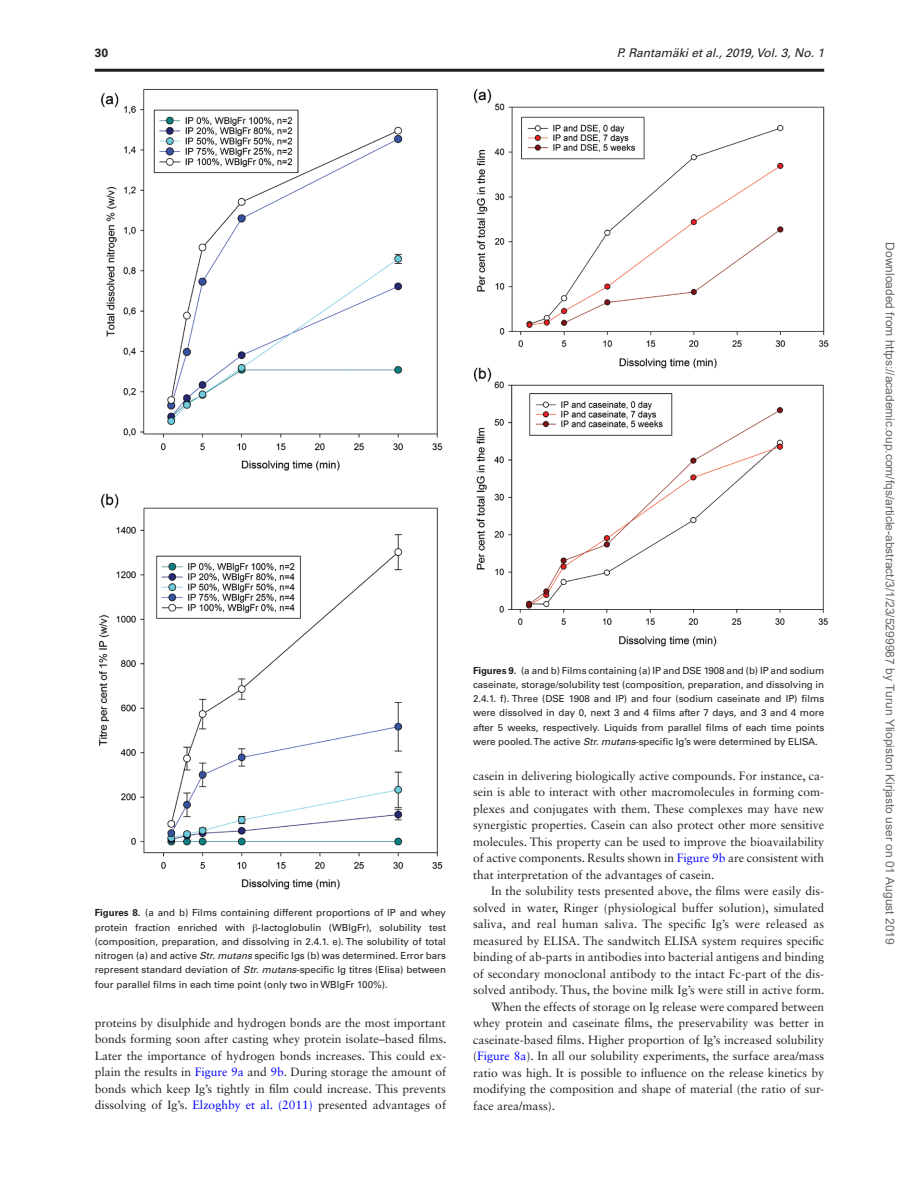
<style>
.page{position:relative;width:919px;height:1187px;background:#fff}
.page>*{position:absolute;margin:0;border:0;box-sizing:border-box;transform-origin:0 0}
.t1{font:12px/16.5px "Sabon LT Std";color:#231f20;text-align:justify}
.t2{font:12px "Arial";color:#666}
.t3{font:italic 12px "Univers LT Std";color:#231f20}
.t4{font:700 12px "Univers LT Std";color:#231f20}
.t5{font:9.75px/14.2px "Univers LT Std";letter-spacing:-.005em;color:#231f20;text-align:justify}
.s1{font-weight:700}
.s2{font-family:"Gandhari Unicode"}
.s3{font-style:italic}
.s4{color:#00f}
</style>
<div class="page">
<img style="left:473px;top:89px;width:355px;height:557px">
<img style="left:99px;top:89px;width:343px;height:800px">
<hr style="left:95px;top:69px;width:729px;height:3px;background:#231f20">
<p class="t4" style="left:95px;top:45px;width:15px">30</p>
<p class="t3" style="left:617px;top:45px;width:209px">P. Rantamäki et al., 2019, Vol. 3, No. 1</p>
<p class="t5" style="left:95px;top:905px;width:353px"><span class="s1">Figures 8.</span> (a and b) Films containing different proportions of IP and whey protein fraction enriched with <span class="s2">β</span>-lactoglobulin (WBlgFr), solubility test (composition, preparation, and dissolving in 2.4.1. e). The solubility of total nitrogen (a) and active <span class="s3">Str. mutans</span> specific Igs (b) was determined. Error bars represent standard deviation of <span class="s3">Str. mutans</span>-specific Ig titres (Elisa) between four parallel films in each time point (only two in WBlgFr 100%).</p>
<p class="t1" style="left:95px;top:1014px;width:353px">proteins by disulphide and hydrogen bonds are the most important bonds forming soon after casting whey protein isolate–based films.<br>Later the importance of hydrogen bonds increases. This could ex&shy;plain the results in <span class="s4">Figure 9a</span> and <span class="s4">9b</span>. During storage the amount of bonds which keep Ig’s tightly in film could increase. This prevents dissolving of Ig’s. <span class="s4">Elzoghby et al. (2011)</span> presented advantages of</p>
<p class="t5" style="left:473px;top:663px;width:353px"><span class="s1">Figures 9.</span> (a and b) Films containing (a) IP and DSE 1908 and (b) IP and sodium caseinate, storage/solubility test (composition, preparation, and dissolving in 2.4.1. f). Three (DSE 1908 and IP) and four (sodium caseinate and IP) films were dissolved in day 0, next 3 and 4 films after 7 days, and 3 and 4 more after 5 weeks, respectively. Liquids from parallel films of each time points were pooled. The active <span class="s3">Str. mutans</span>-specific Ig’s were determined by ELISA.</p>
<p class="t1" style="left:473px;top:767px;width:353px">casein in delivering biologically active compounds. For instance, ca&shy;sein is able to interact with other macromolecules in forming com&shy;plexes and conjugates with them. These complexes may have new synergistic properties. Casein can also protect other more sensitive molecules. This property can be used to improve the bioavailability of active components. Results shown in <span class="s4">Figure 9b</span> are consistent with that interpretation of the advantages of casein.</p>
<p class="t1" style="left:491px;top:882px;width:335px">In the solubility tests presented above, the films were easily dis-</p>
<p class="t1" style="left:473px;top:899px;width:353px">solved in water, Ringer (physiological buffer solution), simulated</p>
<p class="t1" style="left:473px;top:915px;width:353px">saliva, and real human saliva. The specific Ig’s were released as</p>
<p class="t1" style="left:473px;top:932px;width:352px">measured by ELISA. The sandwitch ELISA system requires specific</p>
<p class="t1" style="left:473px;top:948px;width:353px">binding of ab-parts in antibodies into bacterial antigens and binding</p>
<p class="t1" style="left:473px;top:965px;width:353px">of secondary monoclonal antibody to the intact Fc-part of the dis-</p>
<p class="t1" style="left:473px;top:981px;width:353px">solved antibody. Thus, the bovine milk Ig’s were still in active form.</p>
<p class="t1" style="left:491px;top:998px;width:334px">When the effects of storage on Ig release were compared between</p>
<p class="t1" style="left:473px;top:1014px;width:353px">whey protein and caseinate films, the preservability was better in</p>
<p class="t1" style="left:473px;top:1031px;width:353px">caseinate-based films. Higher proportion of Ig’s increased solubility</p>
<p class="t1" style="left:473px;top:1047px;width:352px">(<span class="s4">Figure 8a</span>). In all our solubility experiments, the surface area/mass</p>
<p class="t1" style="left:473px;top:1064px;width:352px">ratio was high. It is possible to influence on the release kinetics by</p>
<p class="t1" style="left:473px;top:1080px;width:352px">modifying the composition and shape of material (the ratio of sur-</p>
<p class="t1" style="left:473px;top:1097px;width:83px">face area/mass).</p>
<p class="t2" style="left:894px;top:242px;width:703px;rotate:90deg">Downloaded from https://academic.oup.com/fqs/article-abstract/3/1/23/5299987 by Turun Yliopiston Kirjasto user on 01 August 2019</p>
</div>
